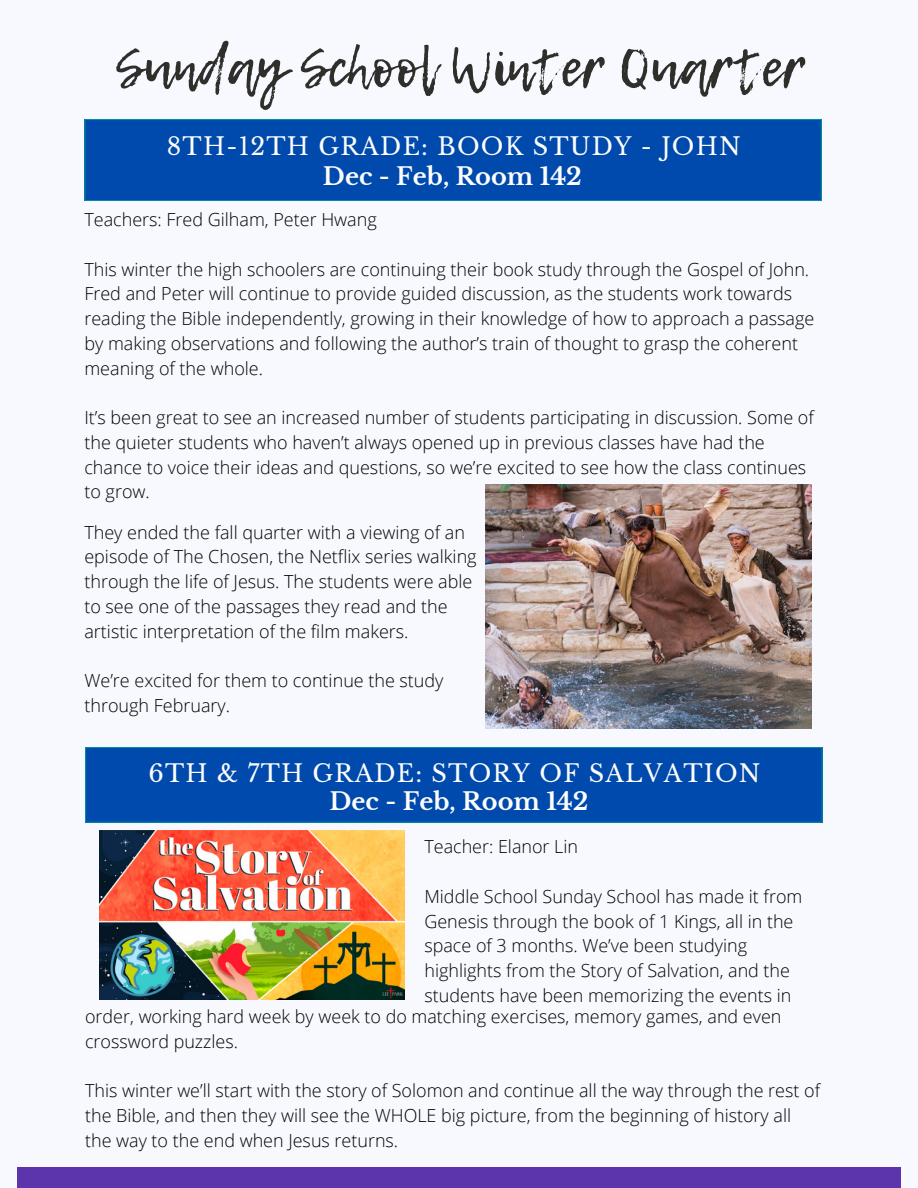
<style>
.page{position:relative;width:918px;height:1188px;background:#f8f9ff}
.page>*{position:absolute;margin:0;border:0;box-sizing:border-box;transform-origin:0 0}
.t1{font:53.4px "Lemon Tuesday";color:#2e2e2a}
.t2{font:24px "Libre Baskerville";letter-spacing:.05em;color:#fdfdfc}
.t3{font:700 24px "Libre Baskerville";color:#fdfdfc}
.t4{font:300 18px/24.8px "Open Sans";color:#000}
</style>
<div class="page">
<div style="left:17px;top:1168px;width:883px;height:20px;background:#5c34ab"></div>
<div style="left:84px;top:119px;width:738px;height:82px;background:#004aad"></div>
<div style="left:85px;top:747px;width:738px;height:76px;background:#004aad"></div>
<img style="left:485px;top:485px;width:327px;height:244px">
<img style="left:100px;top:831px;width:305px;height:168px">
<p class="t1" style="left:116px;top:28px;width:691px">Sunday School Winter Quarter</p>
<p class="t2" style="left:167px;top:131px;width:576px">8TH-12TH GRADE: BOOK STUDY - JOHN</p>
<p class="t3" style="left:323px;top:162px;width:260px">Dec - Feb, Room 142</p>
<h1 class="t4" style="left:84px;top:207px;width:294px">Teachers: Fred Gilham, Peter Hwang</h1>
<h2 class="t4" style="left:84px;top:256px;width:731px">This winter the high schoolers are continuing their book study through the Gospel of John.<br>Fred and Peter will continue to provide guided discussion, as the students work towards reading the Bible independently, growing in their knowledge of how to approach a passage by making observations and following the author’s train of thought to grasp the coherent meaning of the whole.</h2>
<h3 class="t4" style="left:84px;top:405px;width:731px">It’s been great to see an increased number of students participating in discussion. Some of the quieter students who haven’t always opened up in previous classes have had the chance to voice their ideas and questions, so we’re excited to see how the class continues to grow.</h3>
<h2 class="t4" style="left:84px;top:519px;width:394px">They ended the fall quarter with a viewing of an episode of The Chosen, the Netflix series walking through the life of Jesus. The students were able to see one of the passages they read and the artistic interpretation of the film makers.</h2>
<h3 class="t4" style="left:84px;top:668px;width:361px">We’re excited for them to continue the study through February.</h3>
<p class="t2" style="left:149px;top:759px;width:613px">6TH &amp; 7TH GRADE: STORY OF SALVATION</p>
<p class="t3" style="left:330px;top:787px;width:260px">Dec - Feb, Room 142</p>
<p class="t4" style="left:424px;top:834px;width:155px">Teacher: Elanor Lin</p>
<p class="t4" style="left:424px;top:884px;width:379px">Middle School Sunday School has made it from Genesis through the book of 1 Kings, all in the space of 3 months. We’ve been studying highlights from the Story of Salvation, and the students have been memorizing the events in</p>
<p class="t4" style="left:85px;top:1004px;width:698px">order, working hard week by week to do matching exercises, memory games, and even crossword puzzles.</p>
<p class="t4" style="left:85px;top:1078px;width:736px">This winter we’ll start with the story of Solomon and continue all the way through the rest of the Bible, and then they will see the WHOLE big picture, from the beginning of history all the way to the end when Jesus returns.</p>
</div>
